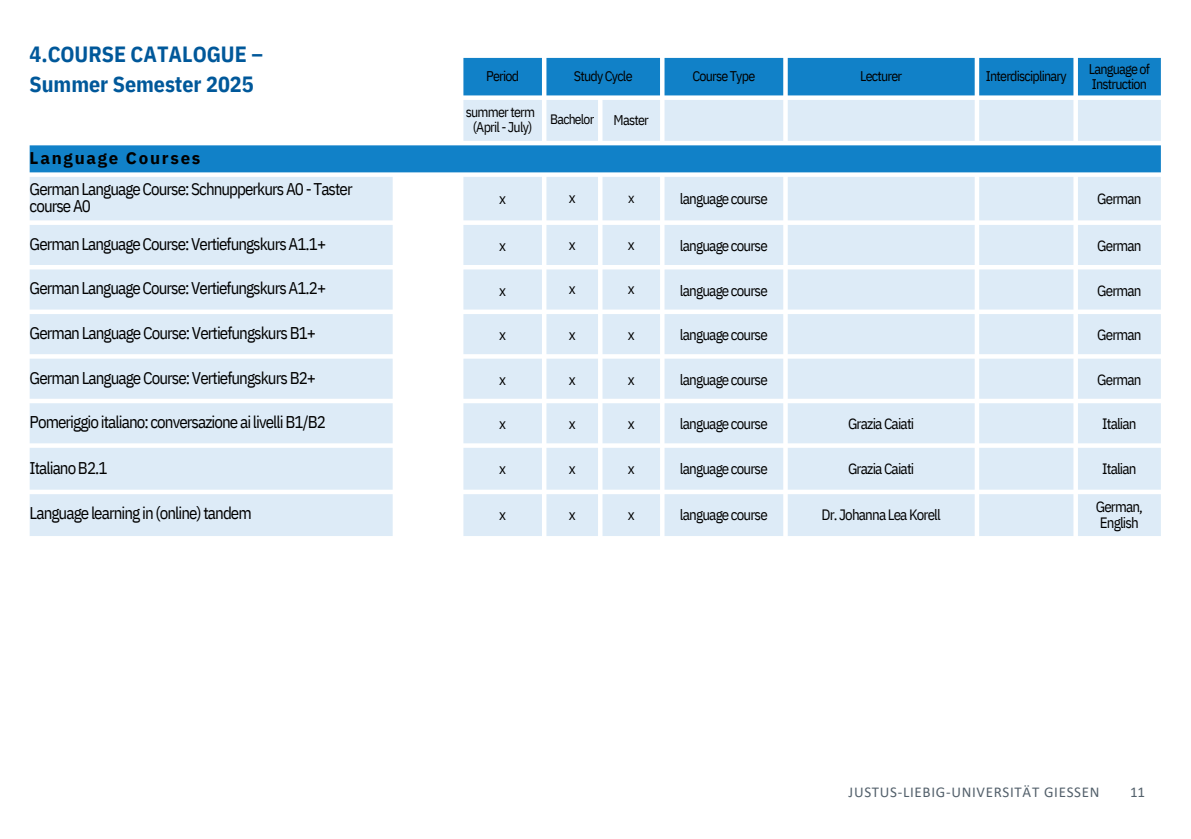
<style>
.page{position:relative;width:1191px;height:839px;background:#fff}
.page>*{position:absolute;margin:0;border:0;box-sizing:border-box;transform-origin:0 0}
.t1{font:700 22px/30px "IBM Plex Sans Cond";color:#00589a}
.t2{font:17px/17px "IBM Plex Sans Cond";letter-spacing:-.055em;color:#000}
.t3{font:700 17px "IBM Plex Sans";letter-spacing:.105em;color:#000}
.t4{font:15px/15.8px "IBM Plex Sans Cond";letter-spacing:-.055em;color:#000}
.t5{font:15px "Calibri";letter-spacing:.045em;color:#53606b}
.t6{font:14px/14.8px "IBM Plex Sans Cond";letter-spacing:-.055em;color:#000}
.t7{font:13.6px "IBM Plex Sans Cond";letter-spacing:-.055em;color:#000}
</style>
<div class="page">
<div style="left:463px;top:58px;width:698px;height:38px;background:#1181c8"></div>
<svg style="left:30px;top:100px;width:1131px;height:436px;fill:#ddebf7"></svg>
<p class="t1" style="left:30px;top:39px;width:235px">4.COURSE CATALOGUE –<br>Summer Semester 2025</p>
<p class="t3" style="left:30px;top:146px;width:172px">Language Courses</p>
<p class="t2" style="left:30px;top:180px;width:325px">German Language Course: Schnupperkurs A0 - Taster course A0</p>
<h1 class="t6" style="left:486px;top:68px;width:34px">Period</h1>
<p class="t6" style="left:574px;top:68px;width:60px">Study Cycle</p>
<p class="t6" style="left:692px;top:68px;width:64px">Course Type</p>
<p class="t6" style="left:860px;top:68px;width:44px">Lecturer</p>
<p class="t6" style="left:986px;top:68px;width:83px">Interdisciplinary</p>
<p class="t6" style="left:1089px;top:61px;width:62px">Language of<br>Instruction</p>
<p class="t6" style="left:466px;top:104px;width:71px">summer term</p>
<p class="t6" style="left:473px;top:119px;width:61px">(April - July)</p>
<p class="t7" style="left:550px;top:110px;width:45px">Bachelor</p>
<p class="t6" style="left:614px;top:112px;width:37px">Master</p>
<p class="t4" style="left:499px;top:190px;width:8px">x</p>
<p class="t4" style="left:569px;top:189px;width:8px">x</p>
<p class="t6" style="left:628px;top:190px;width:8px">x</p>
<p class="t4" style="left:680px;top:190px;width:89px">language course</p>
<p class="t4" style="left:1097px;top:190px;width:46px">German</p>
<p class="t2" style="left:30px;top:235px;width:298px">German Language Course: Vertiefungskurs A1.1+</p>
<p class="t4" style="left:499px;top:237px;width:8px">x</p>
<p class="t4" style="left:569px;top:236px;width:8px">x</p>
<p class="t4" style="left:628px;top:236px;width:8px">x</p>
<p class="t4" style="left:680px;top:237px;width:89px">language course</p>
<p class="t4" style="left:1097px;top:237px;width:46px">German</p>
<p class="t2" style="left:30px;top:279px;width:298px">German Language Course: Vertiefungskurs A1.2+</p>
<p class="t4" style="left:499px;top:282px;width:8px">x</p>
<p class="t4" style="left:569px;top:281px;width:8px">x</p>
<p class="t4" style="left:628px;top:281px;width:8px">x</p>
<p class="t4" style="left:680px;top:282px;width:89px">language course</p>
<p class="t4" style="left:1097px;top:282px;width:46px">German</p>
<p class="t2" style="left:30px;top:324px;width:288px">German Language Course: Vertiefungskurs B1+</p>
<p class="t4" style="left:499px;top:326px;width:8px">x</p>
<p class="t4" style="left:569px;top:326px;width:8px">x</p>
<p class="t4" style="left:628px;top:326px;width:8px">x</p>
<p class="t4" style="left:680px;top:326px;width:89px">language course</p>
<p class="t4" style="left:1097px;top:326px;width:46px">German</p>
<p class="t2" style="left:30px;top:369px;width:288px">German Language Course: Vertiefungskurs B2+</p>
<p class="t4" style="left:499px;top:371px;width:8px">x</p>
<p class="t4" style="left:569px;top:371px;width:8px">x</p>
<p class="t4" style="left:628px;top:371px;width:8px">x</p>
<p class="t4" style="left:680px;top:371px;width:89px">language course</p>
<p class="t4" style="left:1097px;top:371px;width:46px">German</p>
<p class="t2" style="left:30px;top:413px;width:298px">Pomeriggio italiano: conversazione ai livelli B1/B2</p>
<p class="t4" style="left:499px;top:416px;width:8px">x</p>
<p class="t4" style="left:569px;top:416px;width:8px">x</p>
<p class="t4" style="left:628px;top:416px;width:8px">x</p>
<p class="t4" style="left:680px;top:416px;width:89px">language course</p>
<p class="t4" style="left:848px;top:416px;width:68px">Grazia Caiati</p>
<p class="t4" style="left:1102px;top:416px;width:36px">Italian</p>
<p class="t2" style="left:30px;top:459px;width:79px">Italiano B2.1</p>
<p class="t4" style="left:499px;top:460px;width:8px">x</p>
<p class="t4" style="left:569px;top:460px;width:8px">x</p>
<p class="t4" style="left:628px;top:460px;width:8px">x</p>
<p class="t4" style="left:680px;top:460px;width:89px">language course</p>
<p class="t4" style="left:848px;top:460px;width:68px">Grazia Caiati</p>
<p class="t4" style="left:1102px;top:460px;width:36px">Italian</p>
<p class="t2" style="left:30px;top:504px;width:224px">Language learning in (online) tandem</p>
<p class="t4" style="left:499px;top:506px;width:8px">x</p>
<p class="t4" style="left:569px;top:506px;width:8px">x</p>
<p class="t4" style="left:628px;top:506px;width:8px">x</p>
<p class="t4" style="left:680px;top:506px;width:89px">language course</p>
<p class="t4" style="left:822px;top:506px;width:121px">Dr. Johanna Lea Korell</p>
<p class="t4" style="left:1096px;top:499px;width:49px">German,<br>English</p>
<p class="t5" style="left:849px;top:785px;width:252px">JUSTUS-LIEBIG-UNIVERSITÄT GIESSEN</p>
<p class="t5" style="left:1130px;top:785px;width:17px">11</p>
</div>
